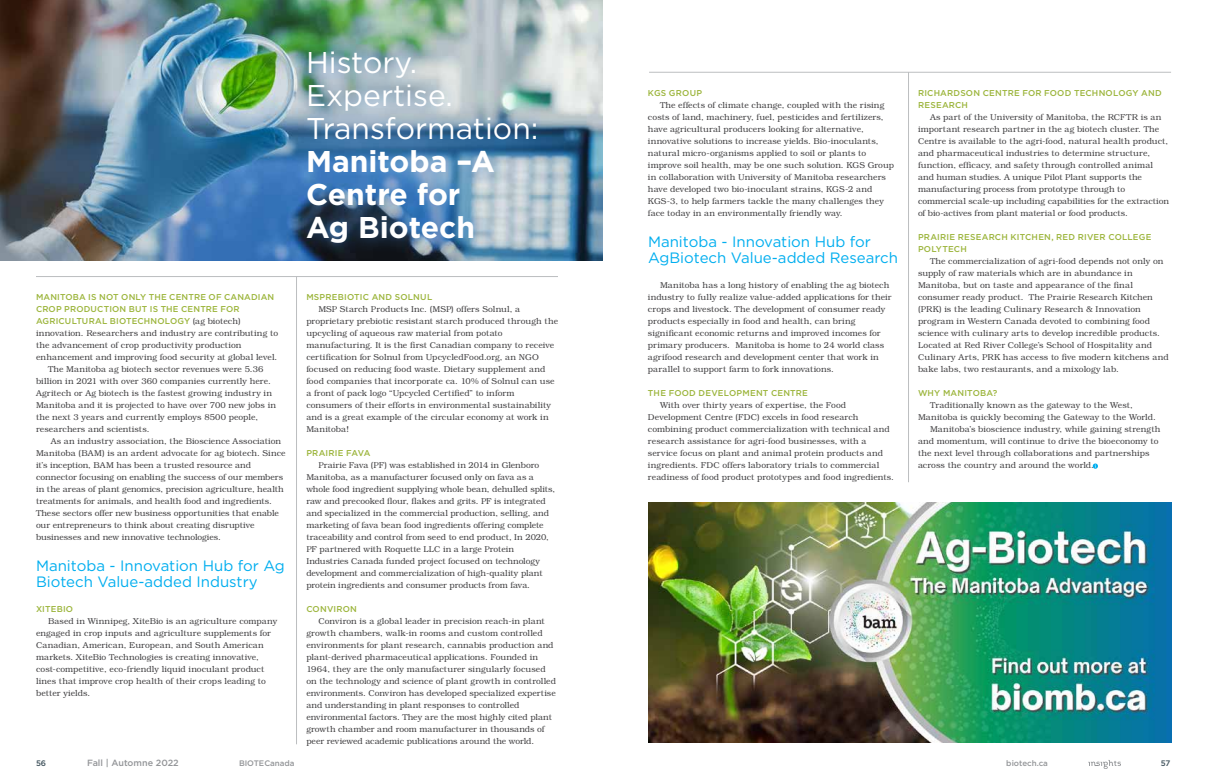
<style>
.page{position:relative;width:1206px;height:783px;background:#fff}
.page>*{position:absolute;margin:0;border:0;box-sizing:border-box;transform-origin:0 0}
.t1{font:30px/33px "Gotham HTF";color:#fff}
.t2{font:700 30px/33px "Gotham HTF";color:#fff}
.t3{font:15px/17px "Gotham HTF";color:#00aeef}
.t4{font:500 9px "Gotham HTF";color:#939598}
.t5{font:300 8.5px/12px "Bookman Std";letter-spacing:.005em;color:#414042}
.t6{font:500 8.5px/12px "Gotham HTF";letter-spacing:.02em;color:#9cb53c}
.t7{font:500 8px "Gotham HTF";color:#939598}
.t8{font:500 8px "Gotham HTF";color:#3d505a}
.s1{font-family:"Bookman Std";font-weight:300;color:#414042}
</style>
<div class="page">
<svg style="left:1088px;top:760px;width:33px;height:9px"></svg>
<img style="left:0;top:0;width:603px;height:261px">
<img style="left:648px;top:502px;width:523px;height:241px">
<div style="left:292px;top:36px;width:260px;height:222px;background:#3777bc;opacity:.75"></div>
<hr style="left:36px;top:276px;width:522px;height:1px;background:#bcbec0">
<hr style="left:296px;top:276px;width:1px;height:468px;background:#bcbec0">
<hr style="left:649px;top:72px;width:522px;height:1px;background:#bcbec0">
<hr style="left:908px;top:72px;width:1px;height:410px;background:#bcbec0">
<svg style="left:1093px;top:463px;width:5px;height:6px"></svg>
<p class="t6" style="left:36px;top:291px;width:240px">MANITOBA IS NOT ONLY THE CENTRE OF CANADIAN<br>CROP PRODUCTION BUT IS THE CENTRE FOR<br>AGRICULTURAL BIOTECHNOLOGY <span class="s1">(ag biotech)</span></p>
<p class="t5" style="left:36px;top:327px;width:244px">innovation. Researchers and industry are contributing to</p>
<p class="t5" style="left:36px;top:339px;width:207px">the advancement of crop productivity production</p>
<p class="t5" style="left:36px;top:351px;width:243px">enhancement and improving food security at global level.</p>
<p class="t5" style="left:48px;top:363px;width:217px">The Manitoba ag biotech sector revenues were 5.36</p>
<p class="t5" style="left:36px;top:375px;width:236px">billion in 2021 with over 360 companies currently here.</p>
<p class="t5" style="left:36px;top:387px;width:238px">Agritech or Ag biotech is the fastest growing industry in</p>
<p class="t5" style="left:36px;top:399px;width:242px">Manitoba and it is projected to have over 700 new jobs in</p>
<p class="t5" style="left:36px;top:411px;width:224px">the next 3 years and currently employs 8500 people,</p>
<p class="t5" style="left:36px;top:423px;width:115px">researchers and scientists.</p>
<p class="t5" style="left:51px;top:435px;width:232px">As an industry association, the Bioscience Association</p>
<p class="t5" style="left:36px;top:447px;width:251px">Manitoba (BAM) is an ardent advocate for ag biotech. Since</p>
<p class="t5" style="left:36px;top:459px;width:217px">it’s inception, BAM has been a trusted resource and</p>
<p class="t5" style="left:36px;top:471px;width:249px">connector focusing on enabling the success of our members</p>
<p class="t5" style="left:36px;top:483px;width:249px">in the areas of plant genomics, precision agriculture, health</p>
<p class="t5" style="left:36px;top:495px;width:237px">treatments for animals, and health food and ingredients.</p>
<p class="t5" style="left:36px;top:507px;width:244px">These sectors offer new business opportunities that enable</p>
<p class="t5" style="left:36px;top:519px;width:220px">our entrepreneurs to think about creating disruptive</p>
<p class="t5" style="left:36px;top:531px;width:186px">businesses and new innovative technologies.</p>
<h2 class="t3" style="left:36px;top:556px;width:250px">Manitoba - Innovation Hub for Ag<br>Biotech Value-added Industry</h2>
<p class="t6" style="left:36px;top:603px;width:39px">XITEBIO</p>
<p class="t5" style="left:36px;top:615px;width:243px;text-indent:12px">Based in Winnipeg, XiteBio is an agriculture company engaged in crop inputs and agriculture supplements for Canadian, American, European, and South American markets. XiteBio Technologies is creating innovative, cost-competitive, eco-friendly liquid inoculant product lines that improve crop health of their crops leading to better yields.</p>
<h1 class="t1" style="left:306px;top:45px;width:234px">History.<br>Expertise.<br>Transformation:</h1>
<h1 class="t2" style="left:306px;top:144px;width:190px">Manitoba –A<br>Centre for<br>Ag Biotech</h1>
<p class="t6" style="left:306px;top:291px;width:127px">MSPREBIOTIC AND SOLNUL</p>
<p class="t5" style="left:306px;top:303px;width:253px;text-indent:12px">MSP Starch Products Inc. (MSP) offers Solnul, a proprietary prebiotic resistant starch produced through the upcycling of aqueous raw material from potato manufacturing. It is the first Canadian company to receive certification for Solnul from UpcycledFood.org, an NGO focused on reducing food waste. Dietary supplement and food companies that incorporate ca. 10% of Solnul can use a front of pack logo “Upcycled Certified” to inform consumers of their efforts in environmental sustainability and is a great example of the circular economy at work in Manitoba!</p>
<p class="t6" style="left:306px;top:447px;width:66px">PRAIRIE FAVA</p>
<p class="t5" style="left:306px;top:459px;width:250px;text-indent:12px">Prairie Fava (PF) was established in 2014 in Glenboro Manitoba, as a manufacturer focused only on fava as a whole food ingredient supplying whole bean, dehulled splits, raw and precooked flour, flakes and grits. PF is integrated and specialized in the commercial production, selling, and marketing of fava bean food ingredients offering complete traceability and control from seed to end product, In 2020, PF partnered with Roquette LLC in a large Protein Industries Canada funded project focused on technology development and commercialization of high-quality plant protein ingredients and consumer products from fava.</p>
<p class="t6" style="left:306px;top:603px;width:52px">CONVIRON</p>
<p class="t5" style="left:306px;top:615px;width:251px;text-indent:12px">Conviron is a global leader in precision reach-in plant growth chambers, walk-in rooms and custom controlled environments for plant research, cannabis production and plant-derived pharmaceutical applications. Founded in 1964, they are the only manufacturer singularly focused on the technology and science of plant growth in controlled environments. Conviron has developed specialized expertise and understanding in plant responses to controlled environmental factors. They are the most highly cited plant growth chamber and room manufacturer in thousands of peer reviewed academic publications around the world.</p>
<p class="t6" style="left:648px;top:87px;width:56px">KGS GROUP</p>
<p class="t5" style="left:648px;top:99px;width:247px;text-indent:12px">The effects of climate change, coupled with the rising costs of land, machinery, fuel, pesticides and fertilizers, have agricultural producers looking for alternative, innovative solutions to increase yields. Bio-inoculants, natural micro-organisms applied to soil or plants to improve soil health, may be one such solution. KGS Group in collaboration with University of Manitoba researchers have developed two bio-inoculant strains, KGS-2 and KGS-3, to help farmers tackle the many challenges they face today in an environmentally friendly way.</p>
<h2 class="t3" style="left:648px;top:232px;width:252px">Manitoba - Innovation Hub for<br>AgBiotech Value-added Research</h2>
<p class="t5" style="left:648px;top:279px;width:245px;text-indent:12px">Manitoba has a long history of enabling the ag biotech industry to fully realize value-added applications for their crops and livestock. The development of consumer ready products especially in food and health, can bring significant economic returns and improved incomes for primary producers. Manitoba is home to 24 world class agrifood research and development center that work in parallel to support farm to fork innovations.</p>
<p class="t6" style="left:648px;top:387px;width:162px">THE FOOD DEVELOPMENT CENTRE</p>
<p class="t5" style="left:648px;top:399px;width:247px;text-indent:12px">With over thirty years of expertise, the Food Development Centre (FDC) excels in food research combining product commercialization with technical and research assistance for agri-food businesses, with a service focus on plant and animal protein products and ingredients. FDC offers laboratory trials to commercial readiness of food product prototypes and food ingredients.</p>
<p class="t6" style="left:918px;top:87px;width:245px">RICHARDSON CENTRE FOR FOOD TECHNOLOGY AND<br>RESEARCH</p>
<p class="t5" style="left:918px;top:111px;width:252px;text-indent:12px">As part of the University of Manitoba, the RCFTR is an important research partner in the ag biotech cluster. The Centre is available to the agri-food, natural health product, and pharmaceutical industries to determine structure, function, efficacy, and safety through controlled animal and human studies. A unique Pilot Plant supports the manufacturing process from prototype through to commercial scale-up including capabilities for the extraction of bio-actives from plant material or food products.</p>
<p class="t6" style="left:918px;top:231px;width:235px">PRAIRIE RESEARCH KITCHEN, RED RIVER COLLEGE<br>POLYTECH</p>
<p class="t5" style="left:918px;top:255px;width:252px;text-indent:12px">The commercialization of agri-food depends not only on supply of raw materials which are in abundance in Manitoba, but on taste and appearance of the final consumer ready product. The Prairie Research Kitchen (PRK) is the leading Culinary Research &amp; Innovation program in Western Canada devoted to combining food science with culinary arts to develop incredible products.<br>Located at Red River College’s School of Hospitality and Culinary Arts, PRK has access to five modern kitchens and bake labs, two restaurants, and a mixology lab.</p>
<p class="t6" style="left:918px;top:387px;width:81px">WHY MANITOBA?</p>
<p class="t5" style="left:930px;top:399px;width:204px">Traditionally known as the gateway to the West,</p>
<p class="t5" style="left:918px;top:411px;width:239px">Manitoba is quickly becoming the Gateway to the World.</p>
<p class="t5" style="left:930px;top:423px;width:232px">Manitoba’s bioscience industry, while gaining strength</p>
<p class="t5" style="left:918px;top:435px;width:242px">and momentum, will continue to drive the bioeconomy to</p>
<p class="t5" style="left:918px;top:447px;width:233px">the next level through collaborations and partnerships</p>
<p class="t5" style="left:918px;top:459px;width:177px">across the country and around the world.</p>
<p class="t8" style="left:36px;top:759px;width:12px">56</p>
<p class="t4" style="left:87px;top:758px;width:93px">Fall | Automne 2022</p>
<p class="t7" style="left:239px;top:759px;width:57px">BIOTECanada</p>
<p class="t7" style="left:1006px;top:759px;width:43px">biotech.ca</p>
<p class="t8" style="left:1161px;top:759px;width:11px">57</p>
</div>
